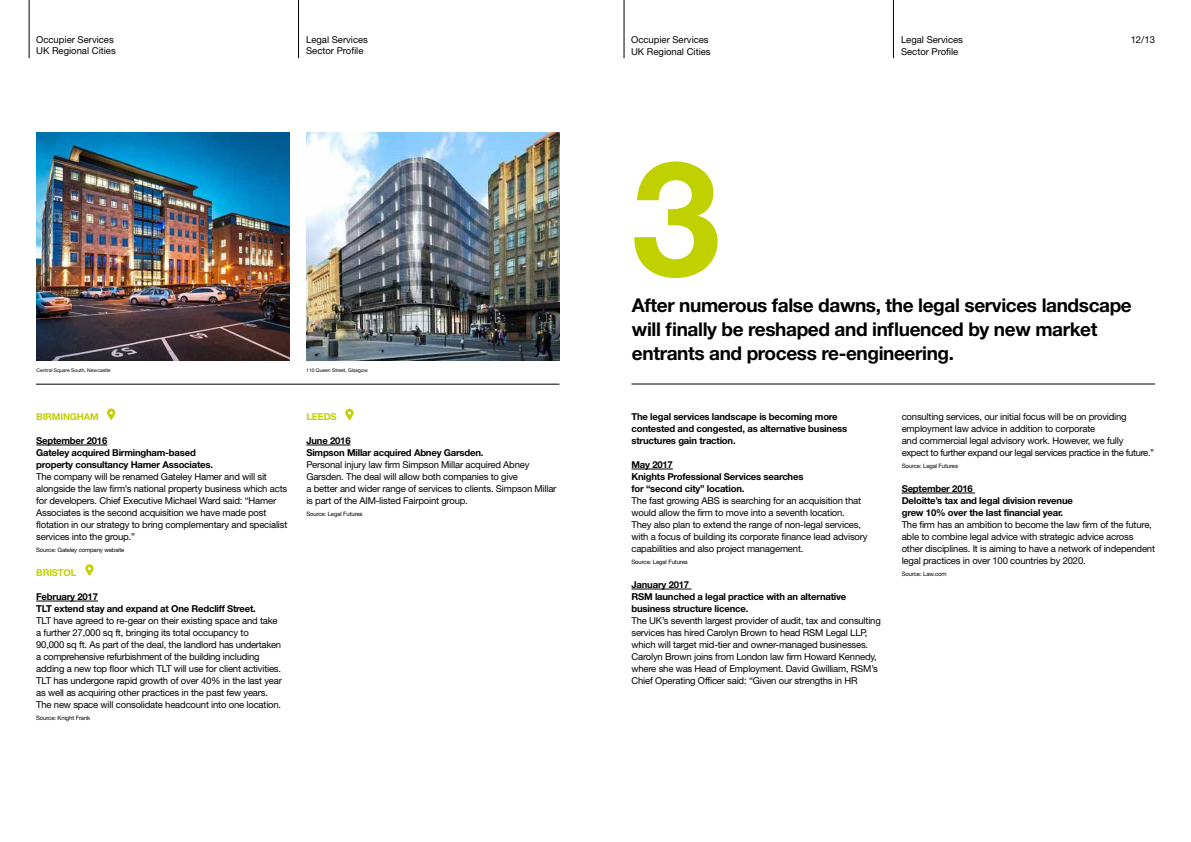
<style>
.page{position:relative;width:1191px;height:842px;background:#fff}
.page>*{position:absolute;margin:0;border:0;box-sizing:border-box;transform-origin:0 0}
.t1{font:700 160px "Helvetica Neue LT Std";color:#c1d100}
.t2{font:700 19px/24px "Helvetica Neue LT Std";letter-spacing:-.02em;color:#000}
.t3{font:9.5px/12px "Helvetica Neue LT Std";letter-spacing:-.02em;color:#000}
.t4{font:700 9.5px/12px "Helvetica Neue LT Std";letter-spacing:-.02em;color:#000}
.t5{font:9.5px/11.4px "Helvetica Neue LT Std";color:#000}
.t6{font:700 9.5px "Helvetica Neue LT Std";letter-spacing:-.02em;color:#c1d100}
.t7{font:6px "Helvetica Neue LT Std";letter-spacing:-.02em;color:#000}
.t8{font:5px "Helvetica Neue";color:#000}
</style>
<div class="page">
<hr style="left:298px;top:0;width:1px;height:58px;background:#000">
<hr style="left:29px;top:0;width:1px;height:58px;background:#000">
<hr style="left:36px;top:384px;width:523px;height:1px;background:#000">
<hr style="left:631px;top:384px;width:524px;height:1px;background:#000">
<hr style="left:36px;top:445px;width:71px;height:1px;background:#000">
<hr style="left:36px;top:601px;width:62px;height:1px;background:#000">
<hr style="left:306px;top:445px;width:44px;height:1px;background:#000">
<img style="left:36px;top:132px;width:253px;height:228px">
<img style="left:306px;top:132px;width:253px;height:228px">
<svg style="left:85px;top:564px;width:9px;height:12px"></svg>
<svg style="left:107px;top:408px;width:8px;height:12px"></svg>
<svg style="left:345px;top:409px;width:8px;height:11px"></svg>
<hr style="left:631px;top:469px;width:42px;height:1px;background:#000">
<hr style="left:631px;top:589px;width:60px;height:1px;background:#000">
<hr style="left:901px;top:493px;width:74px;height:1px;background:#000">
<hr style="left:893px;top:0;width:1px;height:58px;background:#000">
<hr style="left:624px;top:0;width:1px;height:58px;background:#000">
<p class="t5" style="left:36px;top:33px;width:81px">Occupier Services<br>UK Regional Cities</p>
<p class="t3" style="left:1130px;top:33px;width:26px">12/13</p>
<p class="t5" style="left:306px;top:33px;width:63px">Legal Services<br>Sector Profile</p>
<p class="t5" style="left:631px;top:34px;width:81px">Occupier Services<br>UK Regional Cities</p>
<p class="t5" style="left:901px;top:34px;width:63px">Legal Services<br>Sector Profile</p>
<p class="t8" style="left:36px;top:367px;width:76px">Central Square South, Newcastle</p>
<p class="t8" style="left:306px;top:367px;width:63px">110 Queen Street, Glasgow</p>
<p class="t6" style="left:36px;top:411px;width:64px">BIRMINGHAM</p>
<p class="t4" style="left:36px;top:434px;width:178px">September 2016<br>Gateley acquired Birmingham-based property consultancy Hamer Associates.</p>
<p class="t3" style="left:36px;top:470px;width:253px">The company will be renamed Gateley Hamer and will sit alongside the law firm’s national property business which acts for developers. Chief Executive Michael Ward said: “Hamer Associates is the second acquisition we have made post flotation in our strategy to bring complementary and specialist services into the group.”</p>
<p class="t7" style="left:36px;top:546px;width:90px">Source: Gateley company website</p>
<p class="t6" style="left:36px;top:567px;width:42px">BRISTOL</p>
<p class="t4" style="left:36px;top:590px;width:221px">February 2017<br>TLT extend stay and expand at One Redcliff Street.</p>
<p class="t3" style="left:36px;top:614px;width:247px">TLT have agreed to re-gear on their existing space and take a further 27,000 sq ft, bringing its total occupancy to<br>90,000 sq ft. As part of the deal, the landlord has undertaken a comprehensive refurbishment of the building including adding a new top floor which TLT will use for client activities.<br>TLT has undergone rapid growth of over 40% in the last year as well as acquiring other practices in the past few years.<br>The new space will consolidate headcount into one location.</p>
<p class="t7" style="left:36px;top:714px;width:56px">Source: Knight Frank</p>
<p class="t6" style="left:306px;top:411px;width:32px">LEEDS</p>
<p class="t4" style="left:306px;top:434px;width:179px">June 2016<br>Simpson Millar acquired Abney Garsden.</p>
<p class="t3" style="left:306px;top:458px;width:252px">Personal injury law firm Simpson Millar acquired Abney Garsden. The deal will allow both companies to give<br>a better and wider range of services to clients. Simpson Millar is part of the AIM-listed Fairpoint group.</p>
<p class="t7" style="left:306px;top:510px;width:58px">Source: Legal Futures</p>
<h1 class="t1" style="left:631px;top:120px;width:90px">3</h1>
<h2 class="t2" style="left:632px;top:293px;width:501px">After numerous false dawns, the legal services landscape will finally be reshaped and influenced by new market entrants and process re-engineering.</h2>
<p class="t4" style="left:631px;top:410px;width:217px">The legal services landscape is becoming more contested and congested, as alternative business structures gain traction.</p>
<p class="t4" style="left:631px;top:458px;width:173px">May 2017<br>Knights Professional Services searches for “second city” location.</p>
<p class="t3" style="left:631px;top:494px;width:237px">The fast growing ABS is searching for an acquisition that would allow the firm to move into a seventh location.<br>They also plan to extend the range of non-legal services, with a focus of building its corporate finance lead advisory capabilities and also project management.</p>
<p class="t7" style="left:631px;top:558px;width:58px">Source: Legal Futures</p>
<p class="t4" style="left:631px;top:578px;width:216px">January 2017<br>RSM launched a legal practice with an alternative business structure licence.</p>
<p class="t3" style="left:631px;top:614px;width:251px">The UK’s seventh largest provider of audit, tax and consulting services has hired Carolyn Brown to head RSM Legal LLP, which will target mid-tier and owner-managed businesses.<br>Carolyn Brown joins from London law firm Howard Kennedy, where she was Head of Employment. David Gwilliam, RSM’s Chief Operating Officer said: “Given our strengths in HR</p>
<p class="t3" style="left:901px;top:410px;width:254px">consulting services, our initial focus will be on providing employment law advice in addition to corporate<br>and commercial legal advisory work. However, we fully<br>expect to further expand our legal services practice in the future.”</p>
<p class="t7" style="left:901px;top:462px;width:58px">Source: Legal Futures</p>
<p class="t4" style="left:901px;top:482px;width:173px">September 2016<br>Deloitte’s tax and legal division revenue grew 10% over the last financial year.</p>
<p class="t3" style="left:901px;top:518px;width:255px">The firm has an ambition to become the law firm of the future, able to combine legal advice with strategic advice across other disciplines. It is aiming to have a network of independent legal practices in over 100 countries by 2020.</p>
<p class="t7" style="left:901px;top:570px;width:46px">Source: Law.com</p>
</div>
